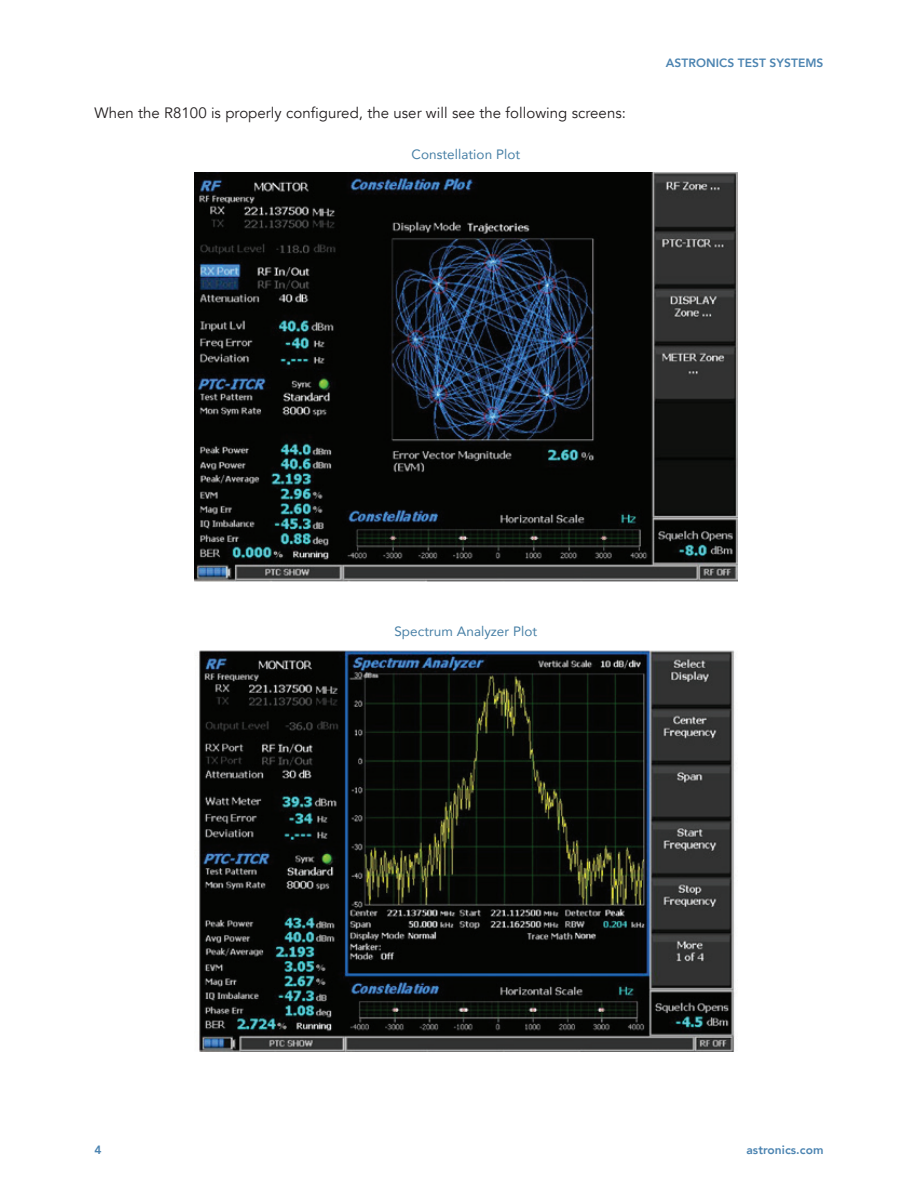
<style>
.page{position:relative;width:918px;height:1188px;background:#fff}
.page>*{position:absolute;margin:0;border:0;box-sizing:border-box;transform-origin:0 0}
.t1{font:15px "Avenir";letter-spacing:.005em;color:#231f20}
.t2{font:13.5px "Avenir";letter-spacing:.005em;color:#4880a6}
.t3{font:800 12px "Avenir";letter-spacing:.005em;color:#4c84b1}
</style>
<div class="page">
<img style="left:194px;top:172px;width:544px;height:409px">
<img style="left:195px;top:650px;width:540px;height:401px">
<p class="t1" style="left:94px;top:104px;width:533px">When the R8100 is properly configured, the user will see the following screens:</p>
<p class="t2" style="left:411px;top:144px;width:110px">Constellation Plot</p>
<p class="t3" style="left:666px;top:53px;width:159px">ASTRONICS TEST SYSTEMS</p>
<p class="t2" style="left:394px;top:620px;width:144px">Spectrum Analyzer Plot</p>
<p class="t3" style="left:94px;top:1141px;width:9px">4</p>
<p class="t3" style="left:746px;top:1141px;width:79px">astronics.com</p>
</div>
